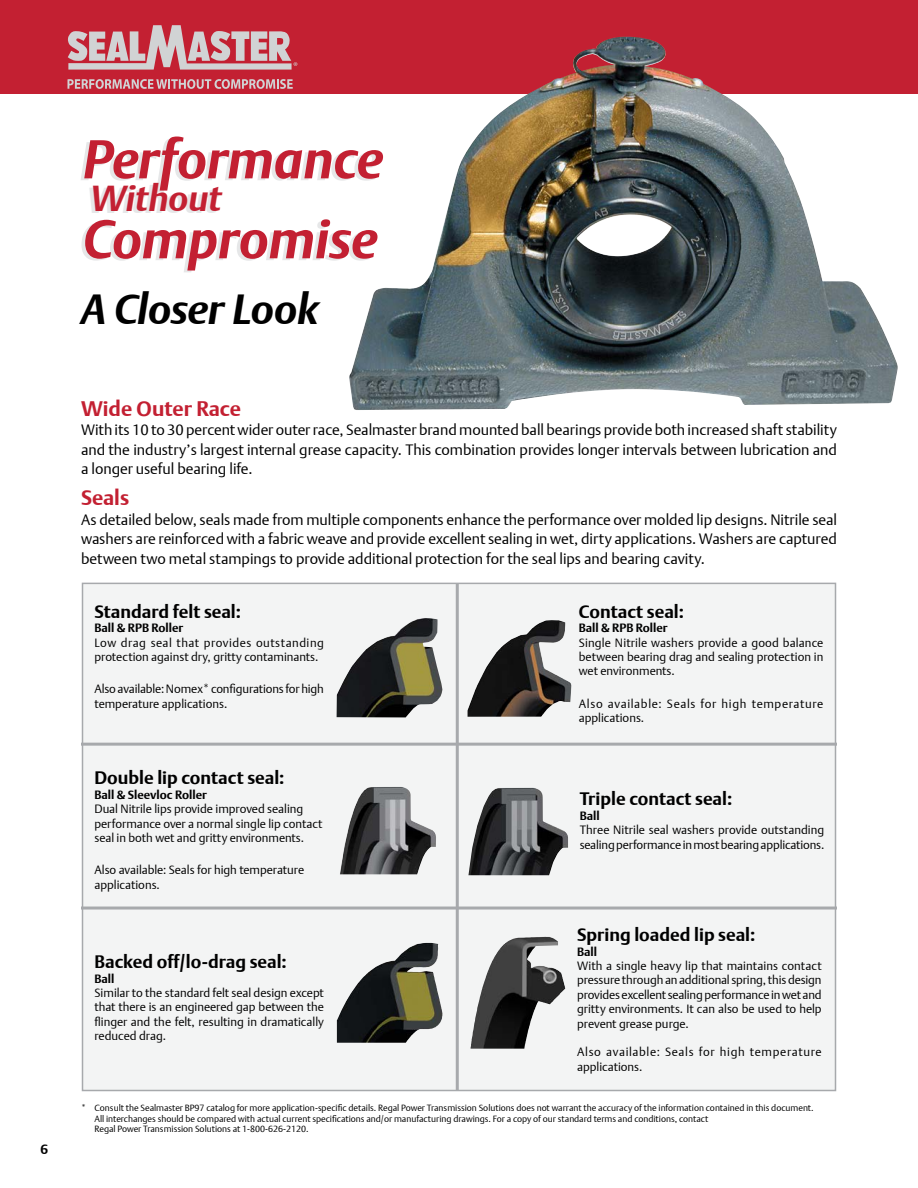
<style>
.page{position:relative;width:918px;height:1188px;background:#fff}
.page>*{position:absolute;margin:0;border:0;box-sizing:border-box;transform-origin:0 0}
.t1{font:italic 700 54px "DTL Argo T";color:#c32032}
.t2{font:italic 700 42px "DTL Argo T";letter-spacing:-.01em;color:#000}
.t3{font:italic 700 36px "DTL Argo T";color:#c32032}
.t4{font:700 21px "DTL Argo T";color:#c32032}
.t5{font:700 18px "DTL Argo T";color:#000}
.t6{font:300 15px/19.5px "DTL Argo T";color:#000;text-align:justify}
.t7{font:700 13.5px "DTL Argo T";color:#000}
.t8{font:300 12px/14.4px "DTL Argo T";color:#000}
.t9{font:300 12px/14.4px "DTL Argo T";letter-spacing:.055em;color:#000}
.t10{font:300 12px/14.4px "DTL Argo T";letter-spacing:.02em;color:#000}
.t11{font:700 12px "DTL Argo T";color:#000}
.t12{font:300 9px/10.8px "DTL Argo T";color:#000}
</style>
<div class="page">
<div style="left:0;top:0;width:918px;height:94px;background:#c32032"></div>
<svg style="left:68px;top:25px;width:229px;height:45px"></svg>
<svg style="left:68px;top:79px;width:225px;height:10px"></svg>
<div style="left:82px;top:583px;width:754px;height:508px;background:#f3f4f4;border:2px solid #a7a9ac"></div>
<hr style="left:456px;top:583px;width:3px;height:508px;background:#a7a9ac">
<hr style="left:81px;top:743px;width:756px;height:3px;background:#a7a9ac">
<hr style="left:81px;top:907px;width:756px;height:3px;background:#a7a9ac">
<img style="left:340px;top:787px;width:96px;height:87px">
<img style="left:471px;top:937px;width:82px;height:112px">
<img style="left:468px;top:620px;width:103px;height:97px">
<img style="left:468px;top:788px;width:100px;height:87px">
<img style="left:337px;top:618px;width:105px;height:99px">
<img style="left:349px;top:943px;width:79px;height:53px">
<img style="left:349px;top:37px;width:549px;height:373px">
<p class="t7" style="left:40px;top:1141px;width:9px">6</p>
<h1 class="t1" style="left:83px;top:127px;width:302px">Performance</h1>
<h3 class="t3" style="left:90px;top:177px;width:133px">Without</h3>
<h1 class="t1" style="left:83px;top:207px;width:296px">Compromise</h1>
<h2 class="t2" style="left:81px;top:284px;width:240px">A Closer Look</h2>
<h3 class="t4" style="left:81px;top:396px;width:162px">Wide Outer Race</h3>
<p class="t6" style="left:81px;top:420px;width:757px">With its 10 to 30 percent wider outer race, Sealmaster brand mounted ball bearings provide both increased shaft stability and the industry’s largest internal grease capacity. This combination provides longer intervals between lubrication and a longer useful bearing life.</p>
<h3 class="t4" style="left:81px;top:486px;width:50px">Seals</h3>
<p class="t6" style="left:81px;top:510px;width:758px">As detailed below, seals made from multiple components enhance the performance over molded lip designs. Nitrile seal washers are reinforced with a fabric weave and provide excellent sealing in wet, dirty applications. Washers are captured between two metal stampings to provide additional protection for the seal lips and bearing cavity.</p>
<h3 class="t5" style="left:94px;top:601px;width:148px">Standard felt seal:</h3>
<p class="t11" style="left:94px;top:621px;width:90px">Ball &amp; RPB Roller</p>
<p class="t10" style="left:94px;top:635px;width:231px">Low drag seal that provides outstanding protection against dry, gritty contaminants.</p>
<p class="t8" style="left:94px;top:682px;width:231px">Alsoavailable:Nomex*configurations forhigh temperature applications.</p>
<h3 class="t5" style="left:579px;top:601px;width:107px">Contact seal:</h3>
<p class="t11" style="left:579px;top:621px;width:90px">Ball &amp; RPB Roller</p>
<p class="t8" style="left:579px;top:635px;width:246px;text-align:justify">Single Nitrile washers provide a good balance between bearing drag and sealing protection in wet environments.</p>
<p class="t9" style="left:579px;top:696px;width:246px">Also available: Seals for high temperature applications.</p>
<h3 class="t5" style="left:94px;top:767px;width:191px">Double lip contact seal:</h3>
<p class="t11" style="left:94px;top:787px;width:114px">Ball &amp; Sleevloc Roller</p>
<p class="t8" style="left:94px;top:802px;width:230px">Dual Nitrile lips provide improved sealing performance over a normal single lip contact seal in both wet and gritty environments.</p>
<p class="t8" style="left:94px;top:863px;width:211px">Also available: Seals for high temperature applications.</p>
<h3 class="t5" style="left:580px;top:788px;width:154px">Triple contact seal:</h3>
<p class="t11" style="left:580px;top:808px;width:22px">Ball</p>
<p class="t8" style="left:580px;top:823px;width:246px">Three Nitrile seal washers provide outstanding sealing performance in most bearing applications.</p>
<h3 class="t5" style="left:577px;top:924px;width:180px">Spring loaded lip seal:</h3>
<p class="t11" style="left:577px;top:944px;width:22px">Ball</p>
<p class="t8" style="left:577px;top:958px;width:246px;text-align:justify">With a single heavy lip that maintains contact pressure through an additional spring, this design provides excellent sealing performance in wet and gritty environments. It can also be used to help prevent grease purge.</p>
<p class="t9" style="left:577px;top:1045px;width:246px">Also available: Seals for high temperature applications.</p>
<p class="t12" style="left:94px;top:1102px;width:721px;text-indent:-14px">* Consult the Sealmaster BP97 catalog for more application-specific details. Regal Power Transmission Solutions does not warrant the accuracy of the information contained in this document.<br>All interchanges should be compared with actual current specifications and/or manufacturing drawings. For a copy of our standard terms and conditions, contact<br>Regal Power Transmission Solutions at 1-800-626-2120.</p>
<h3 class="t5" style="left:94px;top:951px;width:194px">Backed off/lo-drag seal:</h3>
<p class="t11" style="left:94px;top:971px;width:22px">Ball</p>
<p class="t8" style="left:94px;top:985px;width:231px;text-align:justify">Similar to the standard felt seal design except that there is an engineered gap between the flinger and the felt, resulting in dramatically reduced drag.</p>
</div>
